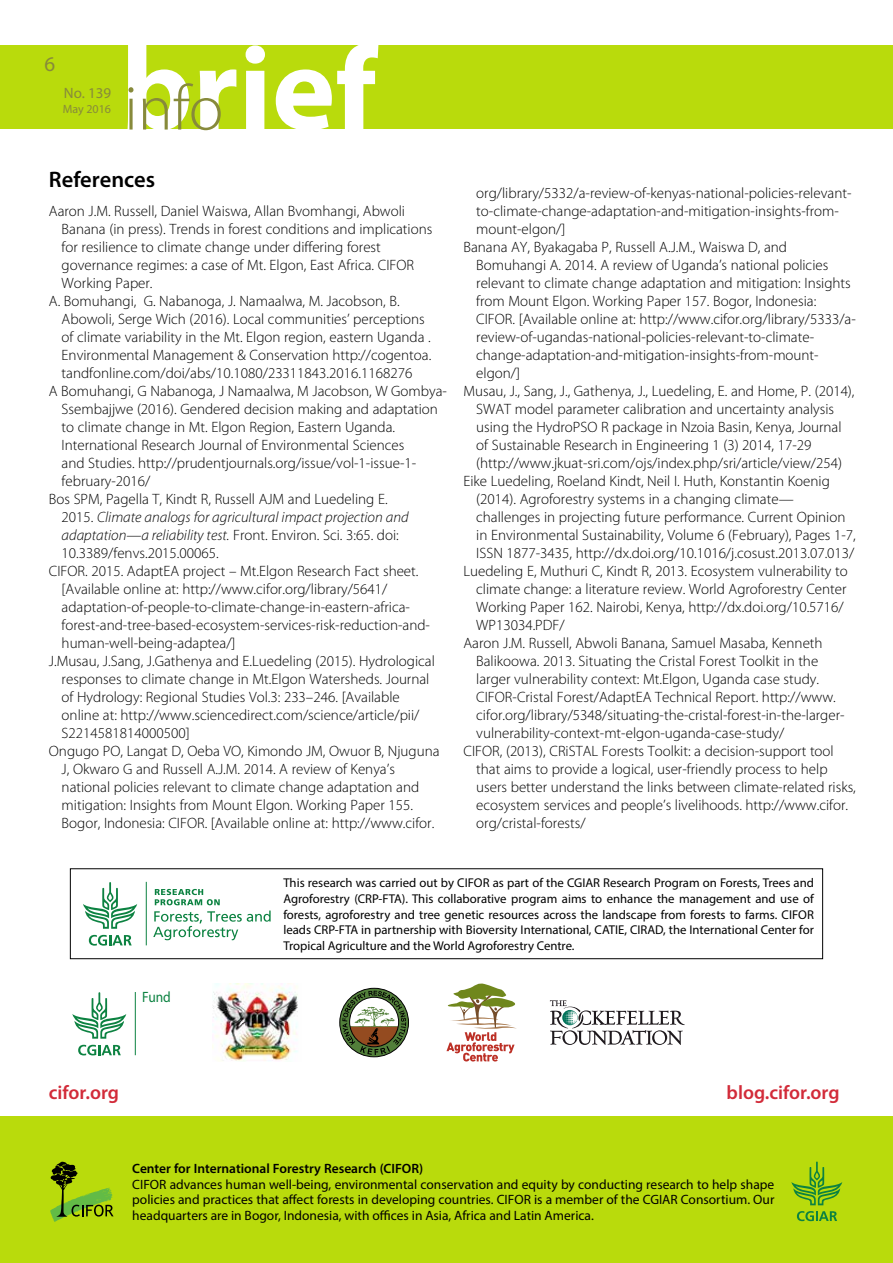
<style>
.page{position:relative;width:893px;height:1263px;background:#fff}
.page>*{position:absolute;margin:0;border:0;box-sizing:border-box;transform-origin:0 0}
.t1{font:600 22.5px "Myriad Pro";color:#000}
.t2{font:21px "Myriad Pro";color:#878a3b}
.t3{font:600 19.5px "Myriad Pro";color:#d22b39}
.t4{font:300 15px "Myriad Pro";color:#000}
.t5{font:italic 300 15px "Myriad Pro";color:#000}
.t6{font:15px "Myriad Pro";color:#878a3b}
.t7{font:300 15px "Myriad Pro";color:#878a3b}
.t8{font:15px "Myriad Pro";color:#0c8241;scale:.9 1}
.t9{font:13.5px/15.8px "Myriad Pro";color:#000;text-align:justify}
.t10{font:600 13.5px "Myriad Pro";color:#000}
.t11{font:12.75px/15.8px "Myriad Pro";color:#000;text-align:justify}
.t12{font:12px "Myriad Pro";color:#878a3b}
.s1{font-style:normal}
</style>
<div class="page">
<div style="left:0;top:45px;width:893px;height:84px;background:#b9db0c"></div>
<svg style="left:128px;top:45px;width:250px;height:85px"></svg>
<div style="left:0;top:1116px;width:893px;height:147px;background:#b9db0c"></div>
<svg style="left:50px;top:1162px;width:64px;height:60px"></svg>
<svg style="left:791px;top:1161px;width:51px;height:44px"></svg>
<svg style="left:797px;top:1211px;width:40px;height:10px"></svg>
<div style="left:70px;top:868px;width:753px;height:91px;border:1px solid #000"></div>
<svg style="left:83px;top:882px;width:54px;height:47px"></svg>
<svg style="left:89px;top:935px;width:43px;height:11px"></svg>
<svg style="left:153px;top:889px;width:118px;height:51px"></svg>
<hr style="left:146px;top:882px;width:1px;height:63px;background:#0c8241">
<svg style="left:72px;top:992px;width:54px;height:47px"></svg>
<svg style="left:78px;top:1045px;width:43px;height:10px"></svg>
<hr style="left:135px;top:992px;width:1px;height:63px;background:#0c8241">
<svg style="left:550px;top:1000px;width:135px;height:45px"></svg>
<svg style="left:446px;top:983px;width:71px;height:78px"></svg>
<div style="left:339px;top:988px;width:70px;height:69px;border:1px solid #000;border-radius:50%"></div>
<svg style="left:342px;top:991px;width:64px;height:64px"></svg>
<img style="left:212px;top:983px;width:86px;height:78px">
<h2 class="t2" style="left:45px;top:51px;width:12px">6</h2>
<p class="t7" style="left:73px;top:85px;width:39px">No. 20</p>
<p class="t12" style="left:63px;top:102px;width:50px">May 2016</p>
<p class="t6" style="left:64px;top:84px;width:49px">No. 139</p>
<h1 class="t1" style="left:49px;top:165px;width:108px">References</h1>
<p class="t4" style="left:49px;top:203px;width:358px">Aaron J.M. Russell, Daniel Waiswa, Allan Bvomhangi, Abwoli</p>
<p class="t4" style="left:62px;top:221px;width:372px">Banana (in press). Trends in forest conditions and implications</p>
<p class="t4" style="left:62px;top:239px;width:321px">for resilience to climate change under differing forest</p>
<p class="t4" style="left:62px;top:257px;width:354px">governance regimes: a case of Mt. Elgon, East Africa. CIFOR</p>
<p class="t4" style="left:62px;top:275px;width:92px">Working Paper.</p>
<p class="t4" style="left:49px;top:293px;width:352px">A. Bomuhangi, G. Nabanoga, J. Namaalwa, M. Jacobson, B.</p>
<p class="t4" style="left:62px;top:311px;width:365px">Abowoli, Serge Wich (2016). Local communities’ perceptions</p>
<p class="t4" style="left:62px;top:329px;width:371px">of climate variability in the Mt. Elgon region, eastern Uganda .</p>
<p class="t4" style="left:62px;top:347px;width:371px">Environmental Management &amp; Conservation http://cogentoa.</p>
<p class="t4" style="left:62px;top:365px;width:352px">tandfonline.com/doi/abs/10.1080/23311843.2016.1168276</p>
<p class="t4" style="left:49px;top:383px;width:400px">A Bomuhangi, G Nabanoga, J Namaalwa, M Jacobson, W Gombya-</p>
<p class="t4" style="left:62px;top:401px;width:378px">Ssembajjwe (2016). Gendered decision making and adaptation</p>
<p class="t4" style="left:62px;top:419px;width:335px">to climate change in Mt. Elgon Region, Eastern Uganda.</p>
<p class="t4" style="left:62px;top:437px;width:344px">International Research Journal of Environmental Sciences</p>
<p class="t4" style="left:62px;top:455px;width:356px">and Studies. http://prudentjournals.org/issue/vol-1-issue-1-</p>
<p class="t4" style="left:62px;top:473px;width:90px">february-2016/</p>
<p class="t4" style="left:49px;top:491px;width:340px">Bos SPM, Pagella T, Kindt R, Russell AJM and Luedeling E.</p>
<p class="t5" style="left:62px;top:508px;width:348px"><span class="s1">2015.</span> Climate analogs for agricultural impact projection and</p>
<p class="t5" style="left:62px;top:526px;width:339px">adaptation—a reliability test. <span class="s1">Front. Environ. Sci. 3:65. doi:</span></p>
<p class="t4" style="left:62px;top:545px;width:159px">10.3389/fenvs.2015.00065.</p>
<p class="t4" style="left:49px;top:563px;width:371px">CIFOR. 2015. AdaptEA project – Mt.Elgon Research Fact sheet.</p>
<p class="t4" style="left:62px;top:581px;width:327px">[Available online at: http://www.cifor.org/library/5641/</p>
<p class="t4" style="left:62px;top:599px;width:350px">adaptation-of-people-to-climate-change-in-eastern-africa-</p>
<p class="t4" style="left:62px;top:617px;width:370px">forest-and-tree-based-ecosystem-services-risk-reduction-and-</p>
<p class="t4" style="left:62px;top:635px;width:175px">human-well-being-adaptea/]</p>
<p class="t4" style="left:49px;top:653px;width:387px">J.Musau, J.Sang, J.Gathenya and E.Luedeling (2015). Hydrological</p>
<p class="t4" style="left:62px;top:671px;width:369px">responses to climate change in Mt.Elgon Watersheds. Journal</p>
<p class="t4" style="left:62px;top:689px;width:340px">of Hydrology: Regional Studies Vol.3: 233–246. [Available</p>
<p class="t4" style="left:62px;top:707px;width:359px">online at: http://www.sciencedirect.com/science/article/pii/</p>
<p class="t4" style="left:62px;top:725px;width:130px">S2214581814000500]</p>
<p class="t4" style="left:49px;top:743px;width:392px">Ongugo PO, Langat D, Oeba VO, Kimondo JM, Owuor B, Njuguna</p>
<p class="t4" style="left:62px;top:761px;width:335px">J, Okwaro G and Russell A.J.M. 2014. A review of Kenya’s</p>
<p class="t4" style="left:62px;top:779px;width:359px">national policies relevant to climate change adaptation and</p>
<p class="t4" style="left:62px;top:797px;width:353px">mitigation: Insights from Mount Elgon. Working Paper 155.</p>
<p class="t4" style="left:62px;top:815px;width:374px">Bogor, Indonesia: CIFOR. [Available online at: http://www.cifor.</p>
<p class="t4" style="left:476px;top:185px;width:377px">org/library/5332/a-review-of-kenyas-national-policies-relevant-</p>
<p class="t4" style="left:476px;top:203px;width:364px">to-climate-change-adaptation-and-mitigation-insights-from-</p>
<p class="t4" style="left:476px;top:221px;width:91px">mount-elgon/]</p>
<p class="t4" style="left:463px;top:239px;width:325px">Banana AY, Byakagaba P, Russell A.J.M., Waiswa D, and</p>
<p class="t4" style="left:476px;top:257px;width:354px">Bomuhangi A. 2014. A review of Uganda’s national policies</p>
<p class="t4" style="left:476px;top:275px;width:376px">relevant to climate change adaptation and mitigation: Insights</p>
<p class="t4" style="left:476px;top:293px;width:341px">from Mount Elgon. Working Paper 157. Bogor, Indonesia:</p>
<p class="t4" style="left:476px;top:311px;width:381px">CIFOR. [Available online at: http://www.cifor.org/library/5333/a-</p>
<p class="t4" style="left:476px;top:329px;width:339px">review-of-ugandas-national-policies-relevant-to-climate-</p>
<p class="t4" style="left:476px;top:347px;width:344px">change-adaptation-and-mitigation-insights-from-mount-</p>
<p class="t4" style="left:476px;top:365px;width:45px">elgon/]</p>
<p class="t4" style="left:463px;top:383px;width:393px">Musau, J., Sang, J., Gathenya, J., Luedeling, E. and Home, P. (2014),</p>
<p class="t4" style="left:476px;top:401px;width:359px">SWAT model parameter calibration and uncertainty analysis</p>
<p class="t4" style="left:476px;top:419px;width:367px">using the HydroPSO R package in Nzoia Basin, Kenya, Journal</p>
<p class="t4" style="left:476px;top:437px;width:337px">of Sustainable Research in Engineering 1 (3) 2014, 17-29</p>
<p class="t4" style="left:476px;top:455px;width:367px">(http://www.jkuat-sri.com/ojs/index.php/sri/article/view/254)</p>
<p class="t4" style="left:463px;top:473px;width:368px">Eike Luedeling, Roeland Kindt, Neil I. Huth, Konstantin Koenig</p>
<p class="t4" style="left:476px;top:491px;width:319px">(2014). Agroforestry systems in a changing climate—</p>
<p class="t4" style="left:476px;top:509px;width:371px">challenges in projecting future performance. Current Opinion</p>
<p class="t4" style="left:476px;top:527px;width:381px">in Environmental Sustainability, Volume 6 (February), Pages 1-7,</p>
<p class="t4" style="left:476px;top:545px;width:380px">ISSN 1877-3435, http://dx.doi.org/10.1016/j.cosust.2013.07.013/</p>
<p class="t4" style="left:463px;top:563px;width:386px">Luedeling E, Muthuri C, Kindt R, 2013. Ecosystem vulnerability to</p>
<p class="t4" style="left:476px;top:581px;width:372px">climate change: a literature review. World Agroforestry Center</p>
<p class="t4" style="left:476px;top:599px;width:369px">Working Paper 162. Nairobi, Kenya, http://dx.doi.org/10.5716/</p>
<p class="t4" style="left:476px;top:617px;width:90px">WP13034.PDF/</p>
<p class="t4" style="left:463px;top:635px;width:361px">Aaron J.M. Russell, Abwoli Banana, Samuel Masaba, Kenneth</p>
<p class="t4" style="left:476px;top:653px;width:344px">Balikoowa. 2013. Situating the Cristal Forest Toolkit in the</p>
<p class="t4" style="left:476px;top:671px;width:344px">larger vulnerability context: Mt.Elgon, Uganda case study.</p>
<p class="t4" style="left:476px;top:689px;width:361px">CIFOR-Cristal Forest/AdaptEA Technical Report. http://www.</p>
<p class="t4" style="left:476px;top:707px;width:370px">cifor.org/library/5348/situating-the-cristal-forest-in-the-larger-</p>
<p class="t4" style="left:476px;top:725px;width:310px">vulnerability-context-mt-elgon-uganda-case-study/</p>
<p class="t4" style="left:463px;top:743px;width:372px">CIFOR, (2013), CRiSTAL Forests Toolkit: a decision-support tool</p>
<p class="t4" style="left:476px;top:761px;width:353px">that aims to provide a logical, user-friendly process to help</p>
<p class="t4" style="left:476px;top:779px;width:381px">users better understand the links between climate-related risks,</p>
<p class="t4" style="left:476px;top:797px;width:373px">ecosystem services and people’s livelihoods. http://www.cifor.</p>
<p class="t4" style="left:476px;top:815px;width:111px">org/cristal-forests/</p>
<p class="t8" style="left:142px;top:988px;width:33px">Fund</p>
<p class="t11" style="left:283px;top:875px;width:532px">This research was carried out by CIFOR as part of the CGIAR Research Program on Forests, Trees and Agroforestry (CRP-FTA). This collaborative program aims to enhance the management and use of forests, agroforestry and tree genetic resources across the landscape from forests to farms. CIFOR leads CRP-FTA in partnership with Bioversity International, CATIE, CIRAD, the International Center for Tropical Agriculture and the World Agroforestry Centre.</p>
<h3 class="t3" style="left:49px;top:1080px;width:72px">cifor.org</h3>
<h3 class="t3" style="left:727px;top:1080px;width:114px">blog.cifor.org</h3>
<p class="t10" style="left:132px;top:1159px;width:292px">Center for International Forestry Research (CIFOR)</p>
<p class="t9" style="left:132px;top:1176px;width:644px">CIFOR advances human well-being, environmental conservation and equity by conducting research to help shape policies and practices that affect forests in developing countries. CIFOR is a member of the CGIAR Consortium. Our headquarters are in Bogor, Indonesia, with offices in Asia, Africa and Latin America.</p>
</div>
